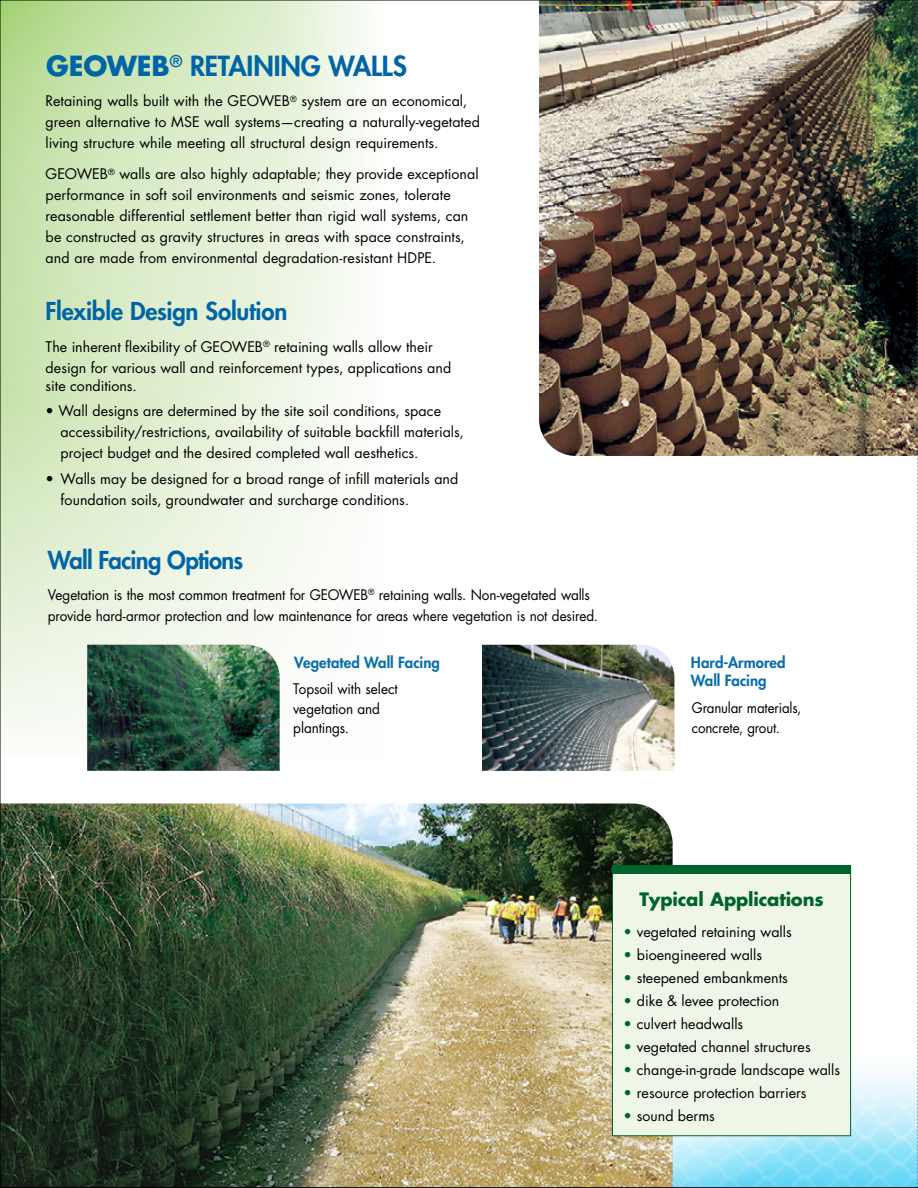
<style>
.page{position:relative;width:918px;height:1188px;background:#fff}
.page>*{position:absolute;margin:0;border:0;box-sizing:border-box;transform-origin:0 0}
.t1{font:800 27px "Futura";letter-spacing:-.005em;color:#0065a6}
.t2{font:800 24px "Futura";letter-spacing:-.02em;color:#0065a6}
.t3{font:700 18px "Futura";letter-spacing:-.01em;color:#00632b}
.t4{font:800 15px/18px "Futura";color:#086eac}
.t5{font:14.25px/21px "Futura";color:#000}
.t6{font:14.25px/19.5px "Futura";color:#000;scale:.95 1}
.t7{font:14.25px/19.5px "Futura";color:#000;scale:.94 1}
.s1{font-weight:700}
.s2{color:#00632b}
</style>
<div class="page">
<img style="left:0;top:0;width:918px;height:1188px">
<h1 class="t1" style="left:46px;top:48px;width:362px"><span class="s1">GEOWEB</span><sup>®</sup> RETAINING WALLS</h1>
<p class="t5" style="left:46px;top:91px;width:436px">Retaining walls built with the GEOWEB<sup>®</sup> system are an economical, green alternative to MSE wall systems—creating a naturally-vegetated living structure while meeting all structural design requirements.</p>
<p class="t5" style="left:46px;top:164px;width:435px">GEOWEB<sup>®</sup> walls are also highly adaptable; they provide exceptional performance in soft soil environments and seismic zones, tolerate reasonable differential settlement better than rigid wall systems, can be constructed as gravity structures in areas with space constraints, and are made from environmental degradation-resistant HDPE.</p>
<h2 class="t2" style="left:46px;top:296px;width:243px">Flexible Design Solution</h2>
<p class="t5" style="left:46px;top:336px;width:407px">The inherent flexibility of GEOWEB<sup>®</sup> retaining walls allow their design for various wall and reinforcement types, applications and</p>
<p class="t5" style="left:46px;top:375px;width:93px">site conditions.</p>
<p class="t5" style="left:61px;top:401px;width:405px;text-indent:-15px">• Wall designs are determined by the site soil conditions, space accessibility/restrictions, availability of suitable backfill materials, project budget and the desired completed wall aesthetics.</p>
<p class="t5" style="left:61px;top:468px;width:399px;text-indent:-15px">• Walls may be designed for a broad range of infill materials and foundation soils, groundwater and surcharge conditions.</p>
<h2 class="t2" style="left:48px;top:545px;width:197px">Wall Facing Options</h2>
<p class="t6" style="left:48px;top:584px;width:581px;line-height:21px">Vegetation is the most common treatment for GEOWEB<sup>®</sup> retaining walls. Non-vegetated walls provide hard-armor protection and low maintenance for areas where vegetation is not desired.</p>
<p class="t4" style="left:294px;top:653px;width:147px">Vegetated Wall Facing</p>
<p class="t4" style="left:691px;top:653px;width:96px">Hard-Armored<br>Wall Facing</p>
<p class="t6" style="left:293px;top:679px;width:111px">Topsoil with select vegetation and plantings.</p>
<p class="t7" style="left:692px;top:698px;width:118px">Granular materials, concrete, grout.</p>
<p class="t3" style="left:639px;top:888px;width:186px">Typical Applications</p>
<p class="t5" style="left:623px;top:922px;width:170px"><span class="s2">•</span> vegetated retaining walls</p>
<p class="t5" style="left:623px;top:945px;width:140px"><span class="s2">•</span> bioengineered walls</p>
<p class="t5" style="left:623px;top:968px;width:166px"><span class="s2">•</span> steepened embankments</p>
<p class="t5" style="left:623px;top:991px;width:157px"><span class="s2">•</span> dike &amp; levee protection</p>
<p class="t5" style="left:623px;top:1014px;width:121px"><span class="s2">•</span> culvert headwalls</p>
<p class="t5" style="left:623px;top:1037px;width:189px"><span class="s2">•</span> vegetated channel structures</p>
<p class="t5" style="left:623px;top:1060px;width:218px"><span class="s2">•</span> change-in-grade landscape walls</p>
<p class="t5" style="left:623px;top:1083px;width:185px"><span class="s2">•</span> resource protection barriers</p>
<p class="t5" style="left:623px;top:1106px;width:93px"><span class="s2">•</span> sound berms</p>
</div>
